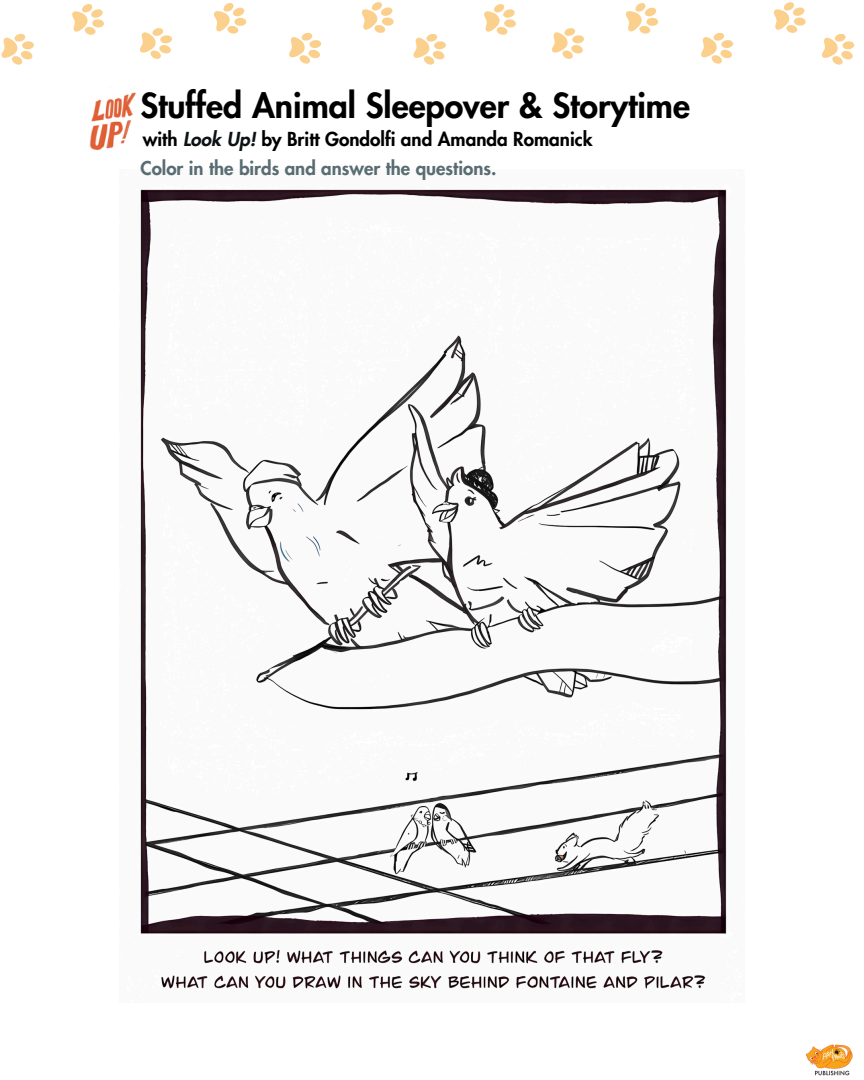
<style>
.page{position:relative;width:864px;height:1080px;background:#fff}
.page>*{position:absolute;margin:0;border:0;box-sizing:border-box;transform-origin:0 0}
.t1{font:800 33.9px "Futura LT Pro";color:#000}
.t2{font:800 18.9px "Futura LT Pro";color:#000}
.t3{font:800 18.75px "Futura LT Pro";color:#596c72}
.s1{font-style:italic;color:#0c1214}
</style>
<div class="page">
<svg style="left:289px;top:32px;width:33px;height:32px"></svg>
<svg style="left:72px;top:4px;width:32px;height:31px"></svg>
<svg style="left:1px;top:34px;width:33px;height:31px"></svg>
<svg style="left:214px;top:3px;width:33px;height:31px"></svg>
<svg style="left:140px;top:28px;width:32px;height:31px"></svg>
<svg style="left:362px;top:2px;width:32px;height:31px"></svg>
<svg style="left:701px;top:32px;width:33px;height:32px"></svg>
<svg style="left:484px;top:4px;width:32px;height:31px"></svg>
<svg style="left:413px;top:34px;width:33px;height:31px"></svg>
<svg style="left:625px;top:3px;width:34px;height:31px"></svg>
<svg style="left:552px;top:28px;width:32px;height:31px"></svg>
<svg style="left:773px;top:2px;width:33px;height:31px"></svg>
<svg style="left:822px;top:34px;width:33px;height:31px"></svg>
<img style="left:806px;top:1044px;width:47px;height:32px">
<img style="left:140px;top:189px;width:587px;height:800px">
<img style="left:89px;top:86px;width:47px;height:64px">
<p class="t1" style="left:140px;top:90px;width:551px">Stuffed Animal Sleepover &amp; Storytime</p>
<h1 class="t2" style="left:143px;top:131px;width:451px">with <span class="s1">Look Up!</span> by Britt Gondolfi and Amanda Romanick</h1>
<p class="t3" style="left:140px;top:160px;width:357px">Color in the birds and answer the questions.</p>
</div>
